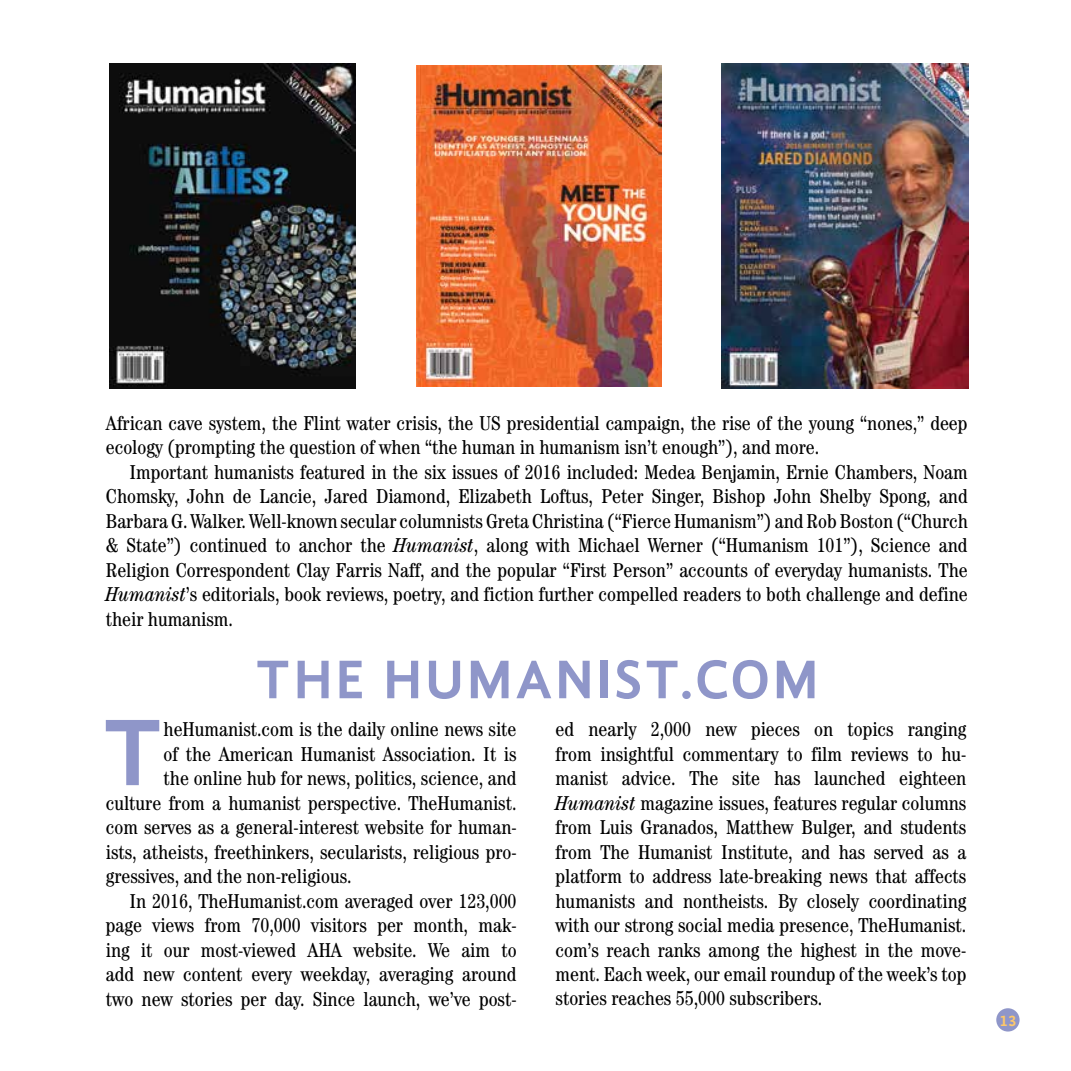
<style>
.page{position:relative;width:1071px;height:1071px;background:#fff}
.page>*{position:absolute;margin:0;border:0;box-sizing:border-box;transform-origin:0 0}
.t1{font:700 97.3px "Gandhi Sans";color:#8f96c9}
.t2{font:700 56px "Gandhi Sans";letter-spacing:.05em;color:#8f96c9}
.t3{font:condensed 20.12px/24.5px "Century";color:#000;text-align:justify}
.t4{font:700 15.75px "Gandhi Sans";color:#fec86a}
.s1{font-style:italic}
</style>
<div class="page">
<img style="left:109px;top:63px;width:247px;height:326px">
<img style="left:416px;top:65px;width:245px;height:321px">
<img style="left:721px;top:64px;width:247px;height:325px">
<div style="left:996px;top:1008px;width:24px;height:24px;background:#8f96c9;border-radius:50%"></div>
<p class="t3" style="left:106px;top:411px;width:863px">African cave system, the Flint water crisis, the US presidential campaign, the rise of the young “nones,” deep ecology (prompting the question of when “the human in humanism isn’t enough”), and more.</p>
<p class="t3" style="left:106px;top:460px;width:863px;text-indent:24px">Important humanists featured in the six issues of 2016 included: Medea Benjamin, Ernie Chambers, Noam Chomsky, John de Lancie, Jared Diamond, Elizabeth Loftus, Peter Singer, Bishop John Shelby Spong, and Barbara G. Walker. Well-known secular columnists Greta Christina (“Fierce Humanism”) and Rob Boston (“Church &amp; State”) continued to anchor the <span class="s1">Humanist</span>, along with Michael Werner (“Humanism 101”), Science and Religion Correspondent Clay Farris Naff, and the popular “First Person” accounts of everyday humanists. The <span class="s1">Humanist</span>’s editorials, book reviews, poetry, and fiction further compelled readers to both challenge and define their humanism.</p>
<h2 class="t2" style="left:255px;top:647px;width:565px">THE HUMANIST.COM</h2>
<h1 class="t1" style="left:101px;top:696px;width:64px">T</h1>
<p class="t3" style="left:164px;top:717px;width:354px">heHumanist.com is the daily online news site</p>
<p class="t3" style="left:164px;top:741px;width:354px">of the American Humanist Association. It is</p>
<p class="t3" style="left:164px;top:766px;width:354px">the online hub for news, politics, science, and</p>
<p class="t3" style="left:106px;top:790px;width:412px">culture from a humanist perspective. TheHumanist.</p>
<p class="t3" style="left:106px;top:815px;width:412px">com serves as a general-interest website for human-</p>
<p class="t3" style="left:106px;top:839px;width:412px">ists, atheists, freethinkers, secularists, religious pro-</p>
<p class="t3" style="left:106px;top:864px;width:247px">gressives, and the non-religious.</p>
<p class="t3" style="left:129px;top:888px;width:389px">In 2016, TheHumanist.com averaged over 123,000</p>
<p class="t3" style="left:106px;top:913px;width:412px">page views from 70,000 visitors per month, mak-</p>
<p class="t3" style="left:106px;top:937px;width:412px">ing it our most-viewed AHA website. We aim to</p>
<p class="t3" style="left:106px;top:962px;width:412px">add new content every weekday, averaging around</p>
<p class="t3" style="left:106px;top:986px;width:412px">two new stories per day. Since launch, we’ve post-</p>
<p class="t3" style="left:556px;top:717px;width:412px">ed nearly 2,000 new pieces on topics ranging from insightful commentary to film reviews to hu&shy;manist advice. The site has launched eighteen <span class="s1">Humanist</span> magazine issues, features regular columns from Luis Granados, Matthew Bulger, and students from The Humanist Institute, and has served as a platform to address late-breaking news that affects humanists and nontheists. By closely coordinating with our strong social media presence, TheHumanist. com’s reach ranks among the highest in the move&shy;ment. Each week, our email roundup of the week’s top stories reaches 55,000 subscribers.</p>
<p class="t4" style="left:999px;top:1011px;width:19px">13</p>
</div>
